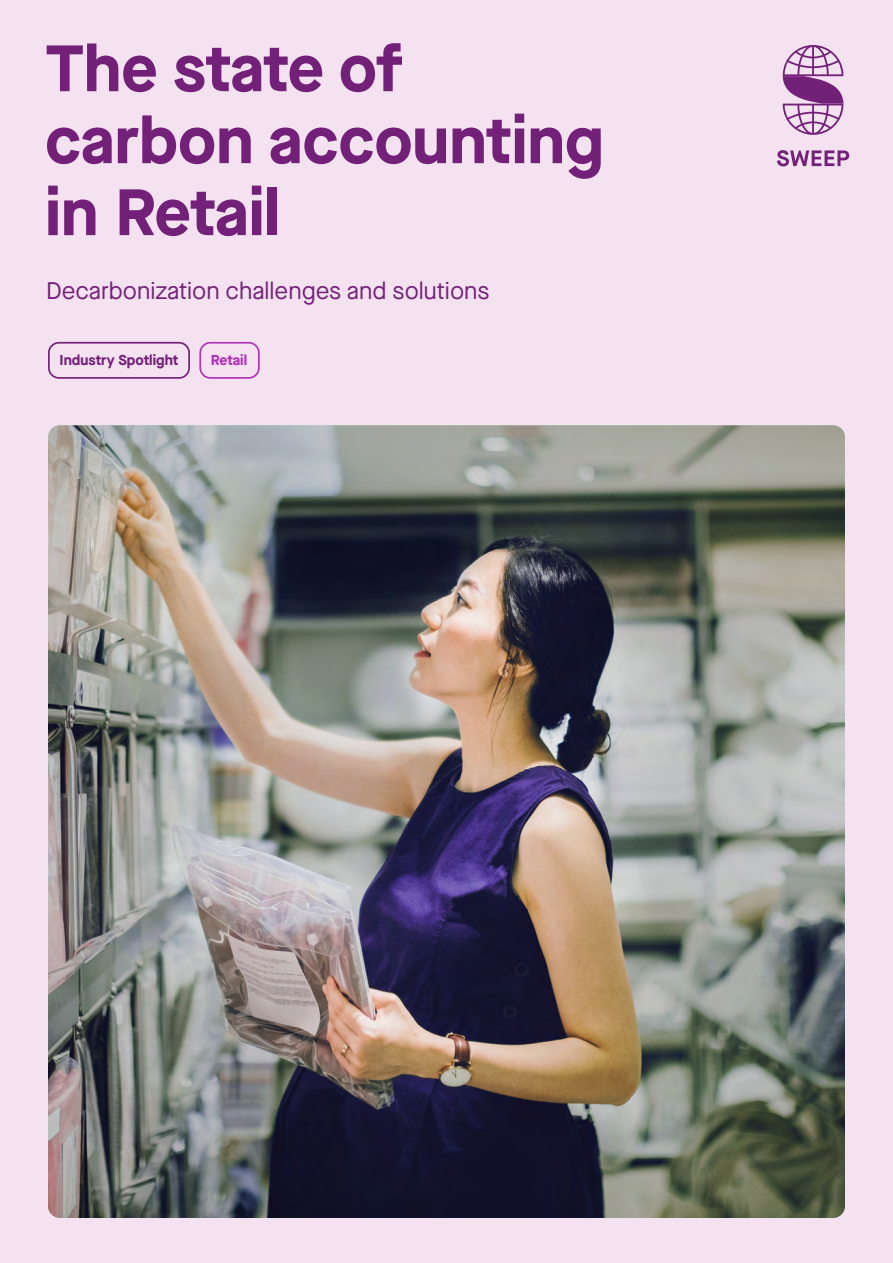
<style>
.page{position:relative;width:893px;height:1263px;background:#f4e2f0}
.page>*{position:absolute;margin:0;border:0;box-sizing:border-box;transform-origin:0 0}
.t1{font:700 65.4px/72px "Maison Neue";color:#732178}
.t2{font:24px "Maison Neue";color:#732178}
.t3{font:700 14.4px "Maison Neue";color:#732178}
.t4{font:700 14.4px "Maison Neue";letter-spacing:-.01em;color:#af32b8}
</style>
<div class="page">
<svg style="left:777px;top:150px;width:72px;height:16px"></svg>
<svg style="left:783px;top:45px;width:60px;height:90px"></svg>
<div style="left:48px;top:342px;width:142px;height:37px;border:2px solid #732178;border-radius:10px"></div>
<div style="left:199px;top:342px;width:61px;height:37px;border:2px solid #af32b8;border-radius:10px"></div>
<img style="left:48px;top:425px;width:797px;height:793px">
<h1 class="t1" style="left:45px;top:30px;width:560px">The state of carbon accounting in Retail</h1>
<p class="t2" style="left:46px;top:274px;width:445px">Decarbonization challenges and solutions</p>
<p class="t3" style="left:60px;top:349px;width:120px">Industry Spotlight</p>
<p class="t4" style="left:211px;top:349px;width:38px">Retail</p>
</div>
